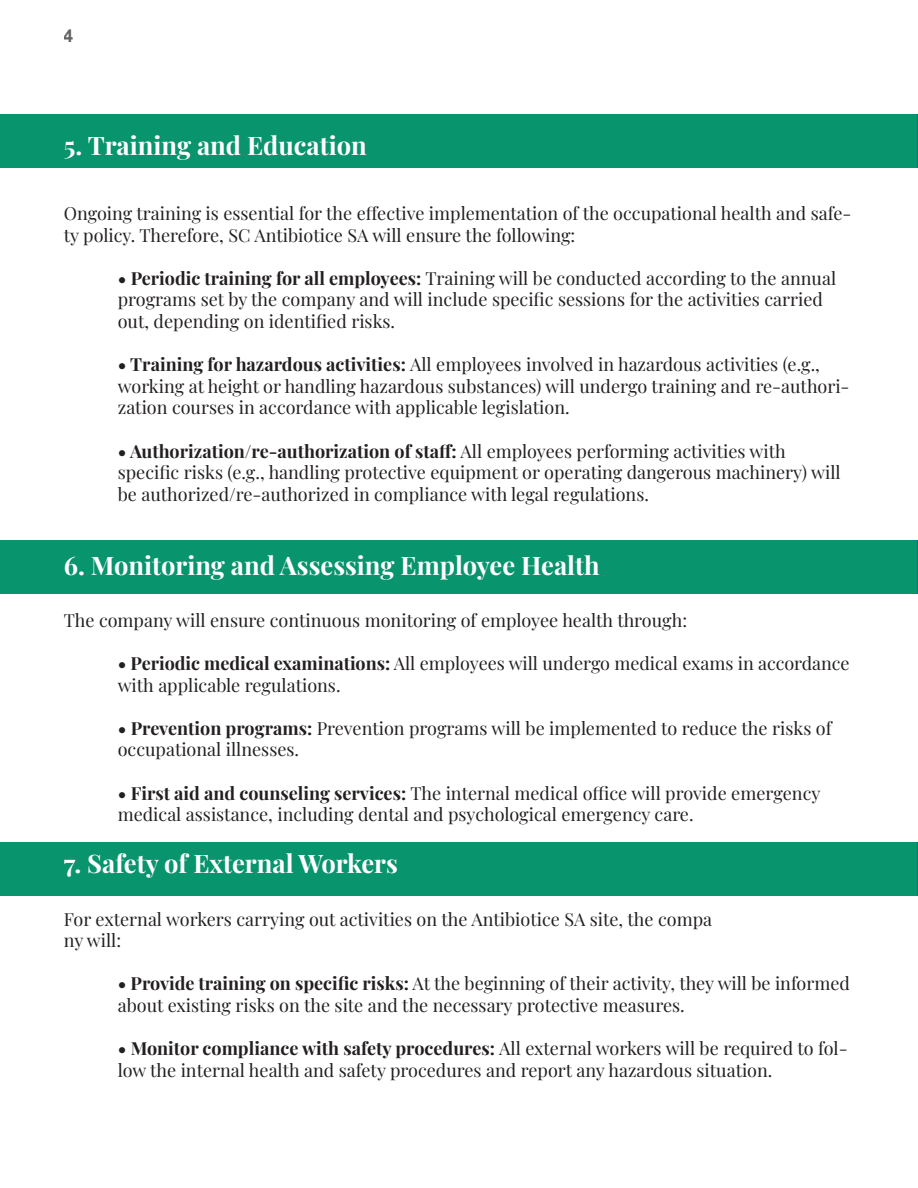
<style>
.page{position:relative;width:918px;height:1188px;background:#fff}
.page>*{position:absolute;margin:0;border:0;box-sizing:border-box;transform-origin:0 0}
.t1{font:700 25.5px "Playfair Display";color:#fff}
.t2{font:18px/21.6px "Playfair Display";color:#231f20}
.t3{font:700 18px "Playfair Display";color:#231f20}
.t4{font:700 18px "Arial";color:#231f20}
.s1{font-weight:700}
.s2{font-weight:400}
</style>
<div class="page">
<div style="left:1px;top:114px;width:916px;height:54px;background:#08946d"></div>
<div style="left:1px;top:540px;width:916px;height:54px;background:#08946d"></div>
<div style="left:1px;top:842px;width:916px;height:54px;background:#08946d"></div>
<p class="t4" style="left:64px;top:23px;width:12px">4</p>
<p class="t1" style="left:64px;top:125px;width:305px">5. Training and Education</p>
<p class="t2" style="left:64px;top:201px;width:789px">Ongoing training is essential for the effective implementation of the occupational health and safe&shy;ty policy. Therefore, SC Antibiotice SA will ensure the following:</p>
<p class="t2" style="left:118px;top:266px;width:720px"><span class="s1">• Periodic training for all employees:</span> Training will be conducted according to the annual programs set by the company and will include specific sessions for the activities carried out, depending on identified risks.</p>
<p class="t2" style="left:118px;top:352px;width:733px"><span class="s1">• Training for hazardous activities:</span> All employees involved in hazardous activities (e.g., working at height or handling hazardous substances) will undergo training and re-authori&shy;zation courses in accordance with applicable legislation.</p>
<p class="t3" style="left:118px;top:437px;width:669px">• Authorization/re-authorization of staff: <span class="s2">All employees performing activities with</span></p>
<p class="t2" style="left:118px;top:460px;width:724px">specific risks (e.g., handling protective equipment or operating dangerous machinery) will be authorized/re-authorized in compliance with legal regulations.</p>
<p class="t1" style="left:64px;top:545px;width:537px">6. Monitoring and Assessing Employee Health</p>
<p class="t2" style="left:64px;top:608px;width:625px">The company will ensure continuous monitoring of employee health through:</p>
<p class="t2" style="left:118px;top:651px;width:733px"><span class="s1">• Periodic medical examinations:</span> All employees will undergo medical exams in accordance with applicable regulations.</p>
<p class="t2" style="left:118px;top:716px;width:715px"><span class="s1">• Prevention programs:</span> Prevention programs will be implemented to reduce the risks of occupational illnesses.</p>
<p class="t2" style="left:118px;top:780px;width:704px"><span class="s1">• First aid and counseling services:</span> The internal medical office will provide emergency medical assistance, including dental and psychological emergency care.</p>
<p class="t1" style="left:64px;top:844px;width:336px">7. Safety of External Workers</p>
<p class="t2" style="left:64px;top:906px;width:650px">For external workers carrying out activities on the Antibiotice SA site, the compa</p>
<p class="t2" style="left:64px;top:928px;width:59px">ny will:</p>
<p class="t2" style="left:118px;top:971px;width:734px"><span class="s1">• Provide training on specific risks:</span> At the beginning of their activity, they will be informed about existing risks on the site and the necessary protective measures.</p>
<p class="t2" style="left:118px;top:1036px;width:731px"><span class="s1">• Monitor compliance with safety procedures:</span> All external workers will be required to fol&shy;low the internal health and safety procedures and report any hazardous situation.</p>
</div>
